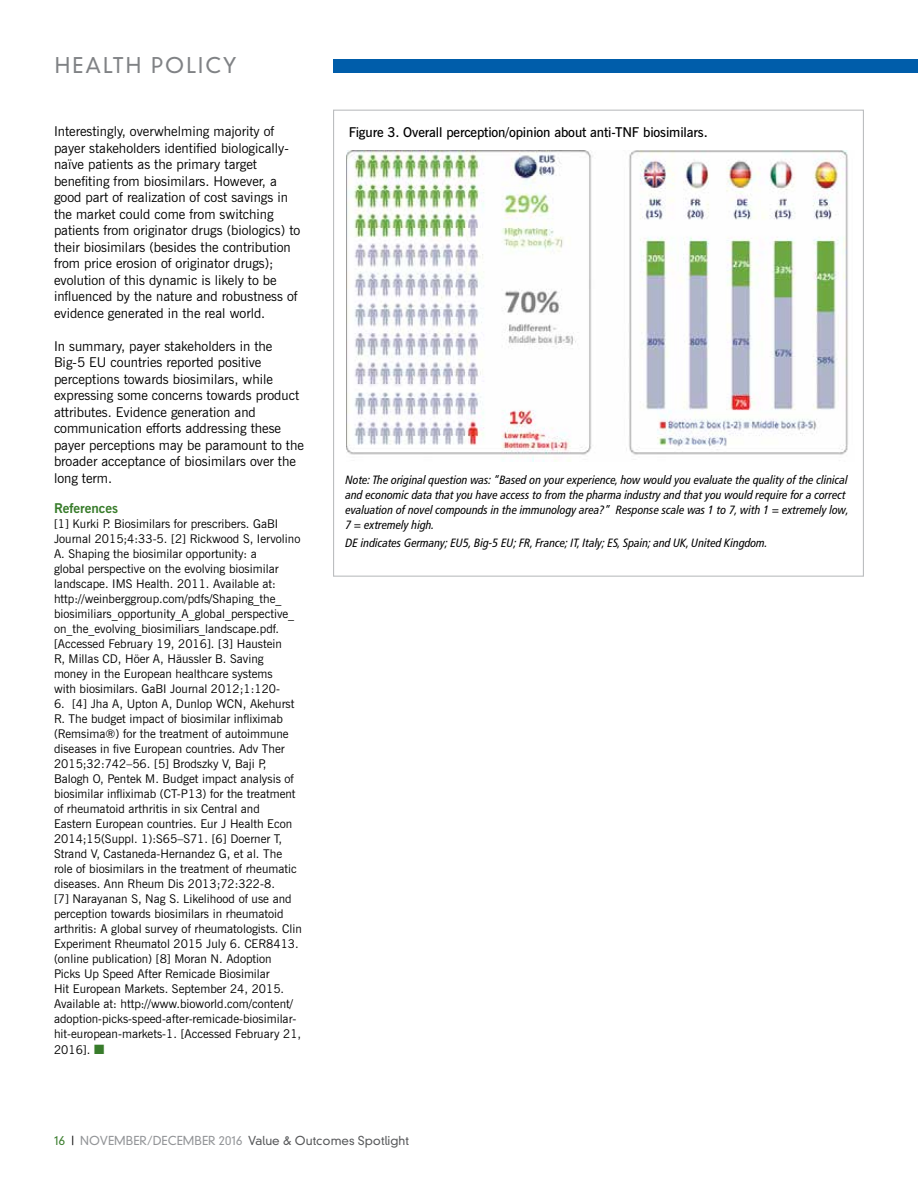
<style>
.page{position:relative;width:918px;height:1188px;background:#fff}
.page>*{position:absolute;margin:0;border:0;box-sizing:border-box;transform-origin:0 0}
.t1{font:300 21px "DIN Neuzeit Grotesk";letter-spacing:.1em;color:#808285}
.t2{font:13.5px/16.5px "News Gothic BT";color:#000}
.t3{font:600 13.5px "News Gothic BT";letter-spacing:-.01em;color:#000}
.t4{font:700 13.5px "News Gothic BT";color:#387c2b}
.t5{font:12px/15px "News Gothic BT";color:#000}
.t6{font:italic condensed 12px/15px "Frutiger LT Pro";color:#000}
.t7{font:300 12px "DIN Neuzeit Grotesk";color:#58595b}
.s1{color:#387c2b}
.s2{color:#000}
.s3{color:#939598}
</style>
<div class="page">
<img style="left:347px;top:151px;width:501px;height:310px">
<div style="left:333px;top:60px;width:585px;height:13px;background:#005daa"></div>
<h1 class="t1" style="left:55px;top:53px;width:183px">HEALTH POLICY</h1>
<p class="t2" style="left:54px;top:123px;width:248px">Interestingly, overwhelming majority of payer stakeholders identified biologically&shy;naïve patients as the primary target benefiting from biosimilars. However, a good part of realization of cost savings in the market could come from switching patients from originator drugs (biologics) to their biosimilars (besides the contribution from price erosion of originator drugs); evolution of this dynamic is likely to be influenced by the nature and robustness of evidence generated in the real world.</p>
<p class="t2" style="left:54px;top:338px;width:252px">In summary, payer stakeholders in the Big-5 EU countries reported positive perceptions towards biosimilars, while expressing some concerns towards product attributes. Evidence generation and communication efforts addressing these payer perceptions may be paramount to the broader acceptance of biosimilars over the long term.</p>
<p class="t4" style="left:54px;top:500px;width:66px">References</p>
<p class="t5" style="left:54px;top:516px;width:248px">[1] Kurki P. Biosimilars for prescribers. GaBI Journal 2015;4:33-5. [2] Rickwood S, Iervolino A. Shaping the biosimilar opportunity: a<br>global perspective on the evolving biosimilar landscape. IMS Health. 2011. Available at: http://weinberggroup.com/pdfs/Shaping_the_ biosimiliars_opportunity_A_global_perspective_ on_the_evolving_biosimiliars_landscape.pdf. [Accessed February 19, 2016]. [3] Haustein<br>R, Millas CD, Höer A, Häussler B. Saving<br>money in the European healthcare systems<br>with biosimilars. GaBI Journal 2012;1:120-</p>
<p class="t5" style="left:54px;top:696px;width:249px">6. [4] Jha A, Upton A, Dunlop WCN, Akehurst R. The budget impact of biosimilar infliximab (Remsima®) for the treatment of autoimmune diseases in five European countries. Adv Ther 2015;32:742–56. [5] Brodszky V, Baji P, Balogh O, Pentek M. Budget impact analysis of biosimilar infliximab (CT-P13) for the treatment of rheumatoid arthritis in six Central and<br>Eastern European countries. Eur J Health Econ 2014;15(Suppl. 1):S65–S71. [6] Doerner T, Strand V, Castaneda-Hernandez G, et al. The role of biosimilars in the treatment of rheumatic diseases. Ann Rheum Dis 2013;72:322-8.<br>[7] Narayanan S, Nag S. Likelihood of use and perception towards biosimilars in rheumatoid arthritis: A global survey of rheumatologists. Clin Experiment Rheumatol 2015 July 6. CER8413. (online publication) [8] Moran N. Adoption<br>Picks Up Speed After Remicade Biosimilar<br>Hit European Markets. September 24, 2015.<br>Available at: http://www.bioworld.com/content/ adoption-picks-speed-after-remicade-biosimilar&shy;hit-european-markets-1. [Accessed February 21,</p>
<p class="t5" style="left:54px;top:1043px;width:52px">2016]. <span class="s1">■</span></p>
<p class="t3" style="left:349px;top:124px;width:361px">Figure 3. Overall perception/opinion about anti-TNF biosimilars.</p>
<p class="t6" style="left:346px;top:472px;width:505px">Note: The original question was: “Based on your experience, how would you evaluate the quality of the clinical and economic data that you have access to from the pharma industry and that you would require for a correct evaluation of novel compounds in the immunology area?” Response scale was 1 to 7, with 1 = extremely low, 7 = extremely high.</p>
<p class="t6" style="left:346px;top:536px;width:424px">DE indicates Germany; EU5, Big-5 EU; FR, France; IT, Italy; ES, Spain; and UK, United Kingdom.</p>
<p class="t7" style="left:54px;top:1133px;width:357px"><span class="s1">16</span> <span class="s2">|</span> <span class="s3">NOVEMBER/DECEMBER 2016</span> Value &amp; Outcomes Spotlight</p>
</div>
